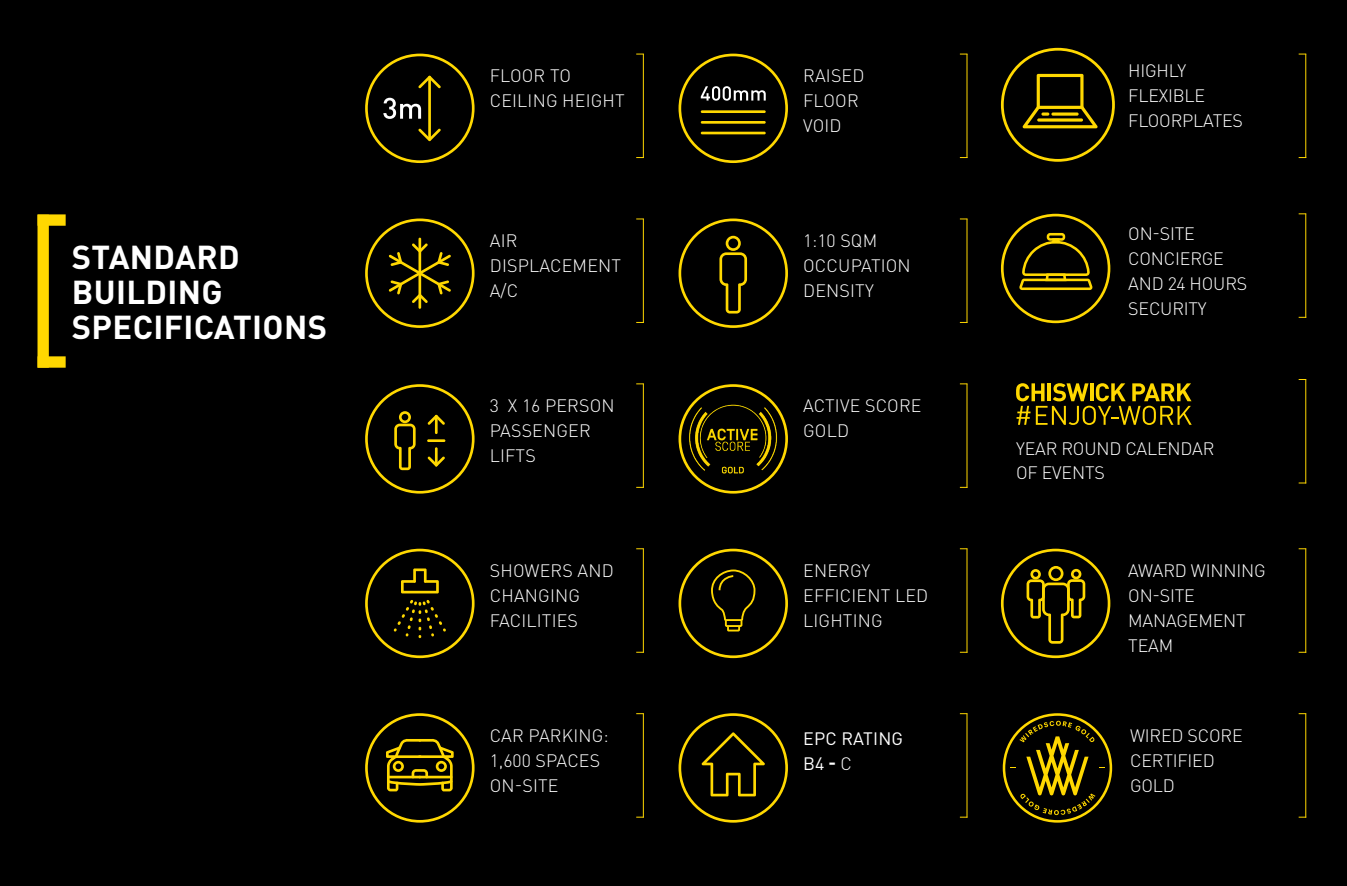
<style>
.page{position:relative;width:1347px;height:886px;background:#fff}
.page>*{position:absolute;margin:0;border:0;box-sizing:border-box;transform-origin:0 0}
.t1{font:700 32.75px/35px "DIN Pro";letter-spacing:.01em;color:#fff}
.t2{font:300 17.75px/24.9px "DIN Pro";color:#fff}
.t3{font:17.75px/24.9px "DIN Pro";letter-spacing:.01em;color:#fff}
.s1{font-weight:700}
.s2{font-weight:300}
</style>
<div class="page">
<div style="left:0;top:0;width:1346px;height:886px;background:#000"></div>
<svg style="left:1002px;top:713px;width:110px;height:109px"></svg>
<div style="left:38px;top:215px;width:11px;height:153px;background:#ffd800"></div>
<div style="left:38px;top:214px;width:28px;height:12px;background:#ffd800"></div>
<div style="left:38px;top:356px;width:28px;height:12px;background:#ffd800"></div>
<hr style="left:643px;top:219px;width:1px;height:104px;background:#ffd800">
<svg style="left:365px;top:218px;width:109px;height:110px"></svg>
<hr style="left:643px;top:713px;width:1px;height:104px;background:#ffd800">
<svg style="left:365px;top:713px;width:109px;height:109px"></svg>
<hr style="left:643px;top:548px;width:1px;height:105px;background:#ffd800">
<svg style="left:365px;top:549px;width:109px;height:109px"></svg>
<hr style="left:966px;top:384px;width:1px;height:104px;background:#ffd800">
<svg style="left:678px;top:384px;width:110px;height:110px"></svg>
<hr style="left:966px;top:219px;width:1px;height:104px;background:#ffd800">
<svg style="left:678px;top:218px;width:110px;height:110px"></svg>
<hr style="left:1305px;top:548px;width:1px;height:105px;background:#ffd800">
<svg style="left:1001px;top:549px;width:109px;height:109px"></svg>
<hr style="left:643px;top:384px;width:1px;height:104px;background:#ffd800">
<svg style="left:365px;top:384px;width:109px;height:110px"></svg>
<hr style="left:966px;top:713px;width:1px;height:104px;background:#ffd800">
<svg style="left:678px;top:713px;width:110px;height:109px"></svg>
<hr style="left:1305px;top:713px;width:1px;height:104px;background:#ffd800">
<hr style="left:1305px;top:379px;width:1px;height:104px;background:#ffd800">
<svg style="left:1016px;top:383px;width:175px;height:42px"></svg>
<hr style="left:966px;top:548px;width:1px;height:105px;background:#ffd800">
<hr style="left:1305px;top:214px;width:1px;height:104px;background:#ffd800">
<svg style="left:1001px;top:214px;width:109px;height:109px"></svg>
<hr style="left:1305px;top:54px;width:1px;height:104px;background:#ffd800">
<hr style="left:643px;top:54px;width:1px;height:104px;background:#ffd800">
<svg style="left:365px;top:54px;width:109px;height:109px"></svg>
<hr style="left:966px;top:54px;width:1px;height:104px;background:#ffd800">
<svg style="left:678px;top:54px;width:110px;height:109px"></svg>
<svg style="left:678px;top:549px;width:110px;height:109px"></svg>
<svg style="left:1001px;top:48px;width:113px;height:114px"></svg>
<svg style="left:1051px;top:112px;width:27px;height:4px"></svg>
<svg style="left:1037px;top:118px;width:46px;height:4px"></svg>
<img style="left:686px;top:397px;width:94px;height:84px">
<p class="t2" style="left:490px;top:63px;width:136px">FLOOR TO<br>CEILING HEIGHT</p>
<p class="t2" style="left:803px;top:63px;width:63px">RAISED<br>FLOOR<br>VOID</p>
<h1 class="t1" style="left:72px;top:238px;width:256px">STANDARD<br>BUILDING<br>SPECIFICATIONS</h1>
<p class="t2" style="left:490px;top:228px;width:133px">AIR<br>DISPLACEMENT<br>A/C</p>
<p class="t2" style="left:489px;top:392px;width:126px">3 X 16 PERSON<br>PASSENGER<br>LIFTS</p>
<p class="t2" style="left:490px;top:557px;width:126px">SHOWERS AND<br>CHANGING<br>FACILITIES</p>
<p class="t2" style="left:489px;top:722px;width:120px">CAR PARKING:<br>1,600 SPACES<br>ON-SITE</p>
<p class="t2" style="left:803px;top:228px;width:109px">1:10 SQM<br>OCCUPATION<br>DENSITY</p>
<p class="t2" style="left:803px;top:392px;width:120px">ACTIVE SCORE<br>GOLD</p>
<p class="t2" style="left:803px;top:557px;width:127px">ENERGY<br>EFFICIENT LED<br>LIGHTING</p>
<p class="t3" style="left:803px;top:725px;width:101px">EPC RATING<br>B4 <span class="s1">-</span> <span class="s2">C</span></p>
<p class="t2" style="left:1128px;top:58px;width:116px">HIGHLY<br>FLEXIBLE<br>FLOORPLATES</p>
<p class="t2" style="left:1128px;top:220px;width:120px">ON-SITE<br>CONCIERGE<br>AND 24 HOURS<br>SECURITY</p>
<p class="t2" style="left:1016px;top:435px;width:200px">YEAR ROUND CALENDAR<br>OF EVENTS</p>
<p class="t2" style="left:1128px;top:558px;width:139px">AWARD WINNING<br>ON-SITE<br>MANAGEMENT<br>TEAM</p>
<p class="t2" style="left:1130px;top:722px;width:114px">WIRED SCORE<br>CERTIFIED<br>GOLD</p>
</div>
